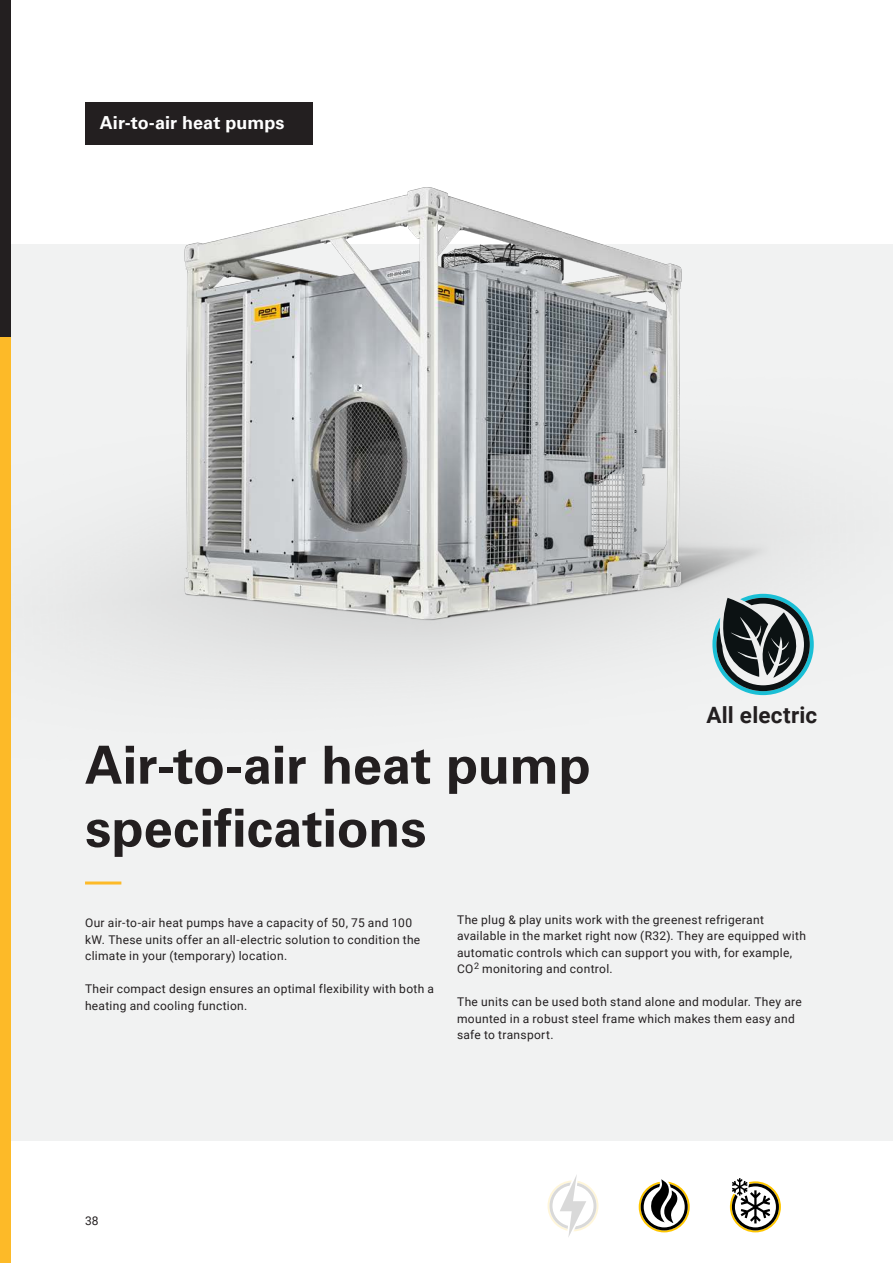
<style>
.page{position:relative;width:893px;height:1263px;background:#fff}
.page>*{position:absolute;margin:0;border:0;box-sizing:border-box;transform-origin:0 0}
.Text{font:700 52.5px "Univers";letter-spacing:-.005em;color:#231f20}
.Text-2{font:700 22.5px "Roboto";letter-spacing:.015em;color:#231f20}
.Text-3{font:700 18px "Univers";letter-spacing:.005em;color:#fff}
.Text-4{font:12px/16.5px "Roboto";letter-spacing:.025em;color:#231f20}
</style>
<div class="page">
<div style="left:0;top:244px;width:893px;height:896px;background:#f1f2f2"></div>
<div style="left:0;top:0;width:11px;height:1263px;background:#fdba28"></div>
<div style="left:0;top:0;width:11px;height:337px;background:#231f20"></div>
<div style="left:85px;top:102px;width:227px;height:42px;background:#231f20"></div>
<hr style="left:85px;top:881px;width:36px;height:3px;background:#fdba28">
<img style="left:82px;top:187px;width:715px;height:509px">
<svg style="left:547px;top:1175px;width:51px;height:62px"></svg>
<svg style="left:639px;top:1179px;width:51px;height:53px"></svg>
<svg style="left:730px;top:1178px;width:51px;height:54px"></svg>
<svg style="left:712px;top:594px;width:102px;height:101px"></svg>
<p class="Text-3" style="left:100px;top:112px;width:186px">Air-to-air heat pumps</p>
<p class="Text" style="left:85px;top:734px;width:507px">Air-to-air heat pump</p>
<p class="Text" style="left:85px;top:797px;width:343px">specifications</p>
<p class="Text-2" style="left:706px;top:699px;width:112px">All electric</p>
<p class="Text-4" style="left:85px;top:914px;width:337px">Our air-to-air heat pumps have a capacity of 50, 75 and 100 kW. These units offer an all-electric solution to condition the climate in your (temporary) location.</p>
<p class="Text-4" style="left:85px;top:980px;width:350px">Their compact design ensures an optimal flexibility with both a heating and cooling function.</p>
<p class="Text-4" style="left:457px;top:911px;width:350px">The plug &amp; play units work with the greenest refrigerant available in the market right now (R32). They are equipped with automatic controls which can support you with, for example, CO<sup>2</sup> monitoring and control.</p>
<p class="Text-4" style="left:457px;top:993px;width:346px">The units can be used both stand alone and modular. They are mounted in a robust steel frame which makes them easy and safe to transport.</p>
<p class="Text-4" style="left:85px;top:1212px;width:15px">38</p>
</div>
